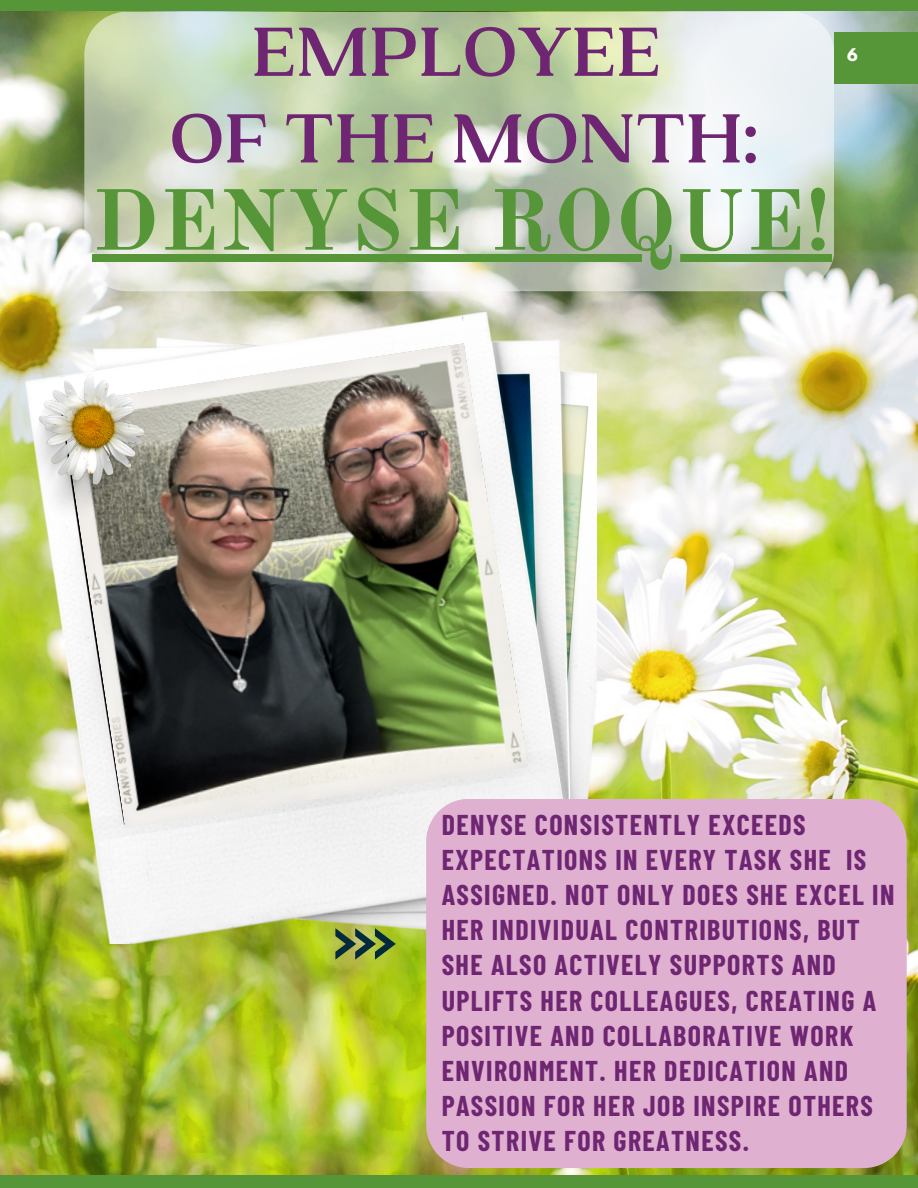
<style>
.page{position:relative;width:918px;height:1188px;background:#fff}
.page>*{position:absolute;margin:0;border:0;box-sizing:border-box;transform-origin:0 0}
.t1{font:700 84.9px "Old Standard";letter-spacing:.015em;color:#569639}
.t2{font:700 73.05px "PP Woodland";color:#6e2572}
.t3{font:700 28.05px/35.2px "Barlow Condensed";letter-spacing:.05em;color:#6e2572}
.t4{font:700 15.45px "League Spartan";color:#fff}
</style>
<div class="page">
<div style="left:0;top:0;width:918px;height:12px;background:#569639"></div>
<img style="left:0;top:12px;width:918px;height:1163px">
<div style="left:0;top:1175px;width:918px;height:13px;background:#569639"></div>
<svg style="left:84px;top:12px;width:750px;height:279px;background:#cad5bb"></svg>
<div style="left:834px;top:32px;width:84px;height:52px;background:#569639"></div>
<img style="left:25px;top:313px;width:571px;height:631px">
<div style="left:426px;top:799px;width:480px;height:369px;background:#dfb0cf"></div>
<svg style="left:335px;top:928px;width:61px;height:32px;background:#70873f"></svg>
<img style="left:61px;top:343px;width:467px;height:485px">
<img style="left:24px;top:375px;width:120px;height:148px">
<div style="left:92px;top:254px;width:739px;height:8px;background:#569639"></div>
<p class="t2" style="left:252px;top:10px;width:411px">EMPLOYEE</p>
<p class="t2" style="left:169px;top:97px;width:591px">OF THE MONTH:</p>
<p class="t1" style="left:92px;top:169px;width:740px">DENYSE ROQUE!</p>
<p class="t4" style="left:847px;top:47px;width:12px">6</p>
<p class="t3" style="left:442px;top:806px;width:454px">DENYSE CONSISTENTLY EXCEEDS<br>EXPECTATIONS IN EVERY TASK SHE IS<br>ASSIGNED. NOT ONLY DOES SHE EXCEL IN<br>HER INDIVIDUAL CONTRIBUTIONS, BUT<br>SHE ALSO ACTIVELY SUPPORTS AND<br>UPLIFTS HER COLLEAGUES, CREATING A<br>POSITIVE AND COLLABORATIVE WORK<br>ENVIRONMENT. HER DEDICATION AND<br>PASSION FOR HER JOB INSPIRE OTHERS<br>TO STRIVE FOR GREATNESS.</p>
</div>
